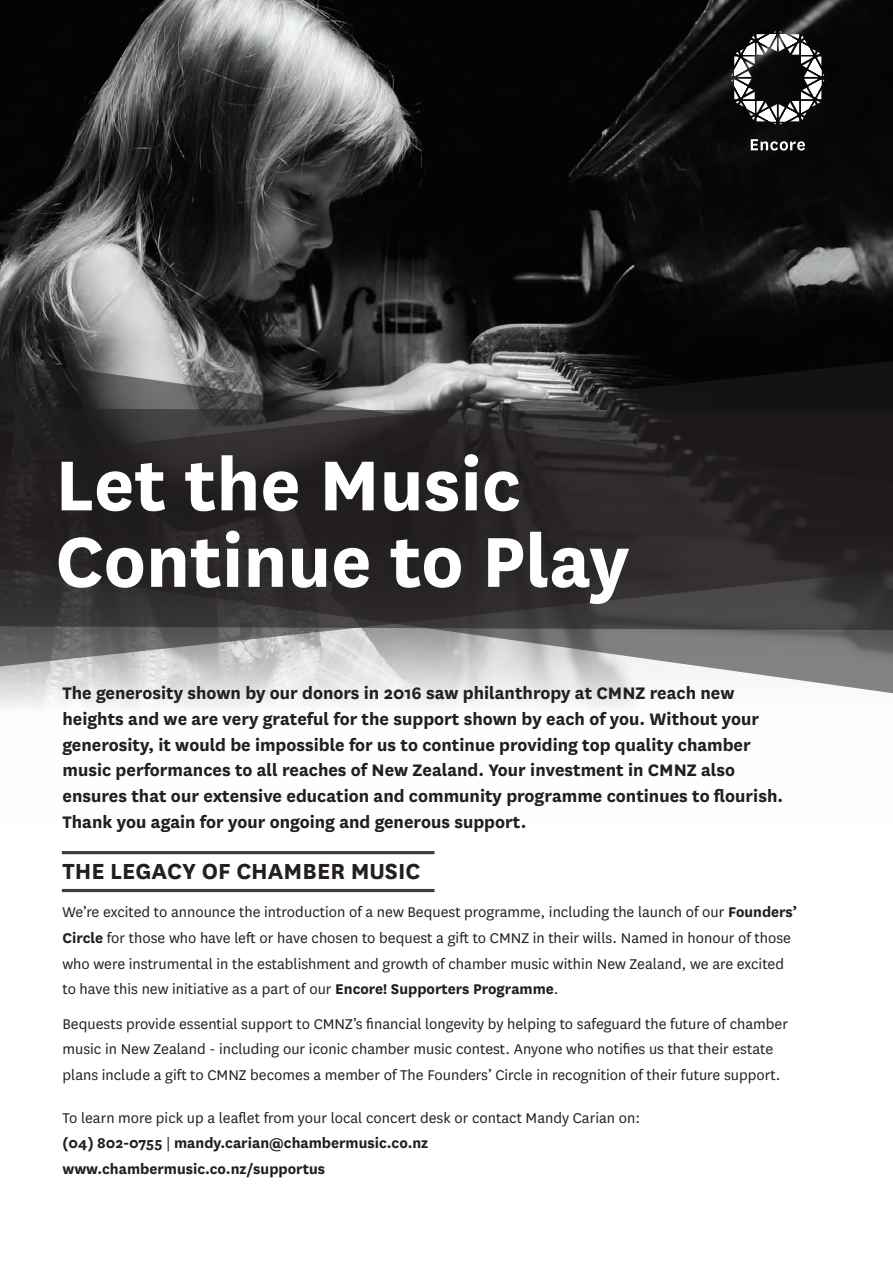
<style>
.page{position:relative;width:893px;height:1263px;background:#fff}
.page>*{position:absolute;margin:0;border:0;box-sizing:border-box;transform-origin:0 0}
.t1{font:700 82.5px/76.5px "National";color:#fff}
.t2{font:700 25.5px "National";color:#231f20}
.t3{font:700 19.5px/25.7px "National";color:#231f20}
.t4{font:16.5px/25.7px "National";color:#231f20}
.t5{font:700 16.5px/25.7px "National";color:#231f20}
.s1{font-weight:700}
.s2{font-weight:400}
</style>
<div class="page">
<img style="left:0;top:0;width:893px;height:707px">
<svg style="left:731px;top:31px;width:93px;height:93px"></svg>
<svg style="left:751px;top:139px;width:54px;height:12px"></svg>
<svg style="left:0;top:353px;width:893px;height:346px"></svg>
<hr style="left:62px;top:889px;width:372px;height:3px;background:#3e3e3f">
<hr style="left:62px;top:851px;width:372px;height:3px;background:#3e3e3f">
<h1 class="t1" style="left:55px;top:441px;width:575px">Let the Music<br>Continue to Play</h1>
<p class="t3" style="left:63px;top:679px;width:722px">The generosity shown by our donors in 2016 saw philanthropy at CMNZ reach new heights and we are very grateful for the support shown by each of you. Without your generosity, it would be impossible for us to continue providing top quality chamber music performances to all reaches of New Zealand. Your investment in CMNZ also ensures that our extensive education and community programme continues to flourish.<br>Thank you again for your ongoing and generous support.</p>
<h2 class="t2" style="left:63px;top:853px;width:359px">THE LEGACY OF CHAMBER MUSIC</h2>
<p class="t4" style="left:63px;top:899px;width:736px">We’re excited to announce the introduction of a new Bequest programme, including the launch of our <span class="s1">Founders’ Circle</span> for those who have left or have chosen to bequest a gift to CMNZ in their wills. Named in honour of those who were instrumental in the establishment and growth of chamber music within New Zealand, we are excited to have this new initiative as a part of our <span class="s1">Encore! Supporters Programme</span>.</p>
<p class="t4" style="left:63px;top:1010px;width:727px">Bequests provide essential support to CMNZ’s financial longevity by helping to safeguard the future of chamber music in New Zealand - including our iconic chamber music contest. Anyone who notifies us that their estate plans include a gift to CMNZ becomes a member of The Founders’ Circle in recognition of their future support.</p>
<p class="t5" style="left:63px;top:1104px;width:579px"><span class="s2">To learn more pick up a leaflet from your local concert desk or contact Mandy Carian on: </span>(04) 802-0755 <span class="s2">|</span> mandy.carian@chambermusic.co.nz www.chambermusic.co.nz/supportus</p>
</div>
